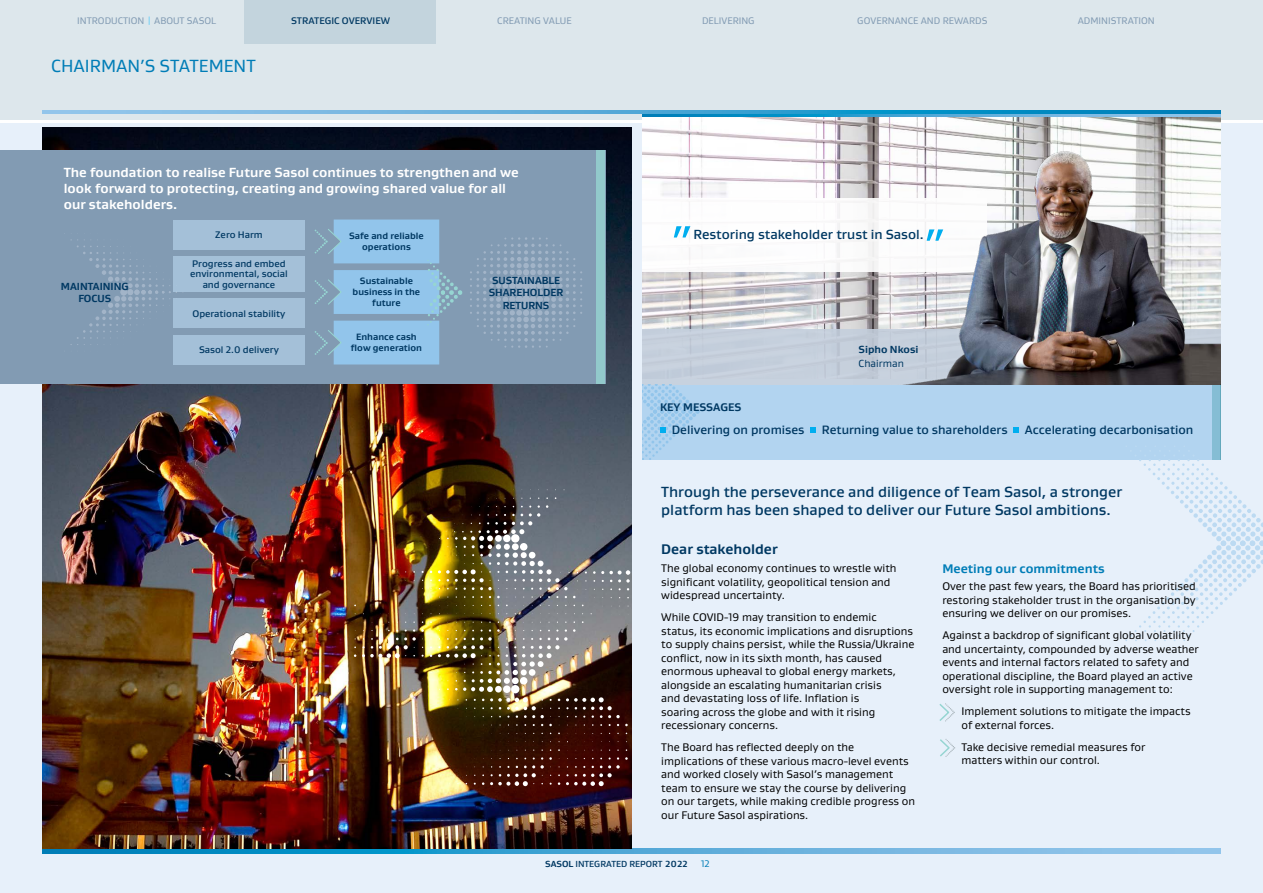
<style>
.page{position:relative;width:1263px;height:893px;background:#fff}
.page>*{position:absolute;margin:0;border:0;box-sizing:border-box;transform-origin:0 0}
.t1{font:18px "Gustan";color:#007db7}
.t2{font:500 15px/18px "Gustan";color:#003862}
.t3{font:700 14.25px "Gustan";color:#003862}
.t4{font:700 13.5px/16.2px "Gustan";color:#fff}
.t5{font:500 13.5px "Gustan";color:#003862}
.t6{font:700 12.75px "Gustan";color:#007db7}
.t7{font:500 12.3px "Gustan";color:#003862}
.t8{font:11.25px/13.5px "Gustan";color:#000}
.t9{font:700 11.25px "Gustan";color:#003862}
.t10{font:700 10.5px/12.6px "Gustan";color:#003862;text-align:center}
.t11{font:10.5px "Gustan";color:#003862}
.t12{font:500 9.75px/10.5px "Gustan";color:#003862;text-align:center}
.t13{font:9.75px "Gustan";color:#829bb3}
.t14{font:9.75px "Gustan";color:#007db7}
.t15{font:700 9.3px/10.8px "Gustan";color:#003862;text-align:center}
.t16{font:500 9px "Gustan";color:#003862}
.s1{font-weight:500;color:#6dcff6}
.s2{font-weight:700}
</style>
<div class="page">
<div style="left:0;top:0;width:1263px;height:119px;background:#dde7ec"></div>
<div style="left:244px;top:0;width:192px;height:44px;background:#c3d4dd"></div>
<div style="left:0;top:124px;width:1263px;height:769px;background:#e7f0fa"></div>
<svg style="left:43px;top:849px;width:1177px;height:4px;background:#46a5d4"></svg>
<img style="left:642px;top:116px;width:578px;height:214px">
<div style="left:642px;top:330px;width:578px;height:55px;background:#c4cfdd"></div>
<img style="left:43px;top:128px;width:588px;height:721px">
<div style="left:642px;top:198px;width:344px;height:74px;background:#fff"></div>
<svg style="left:642px;top:114px;width:578px;height:2px"></svg>
<svg style="left:43px;top:111px;width:1177px;height:3px;background:#46a5d4"></svg>
<img style="left:853px;top:127px;width:367px;height:258px">
<div style="left:0;top:151px;width:605px;height:233px;background:#829bb3"></div>
<div style="left:597px;top:151px;width:8px;height:233px;background:#92c9cb"></div>
<div style="left:511px;top:685px;width:8px;height:8px;background:#fff;border-radius:50%"></div>
<div style="left:520px;top:677px;width:7px;height:8px;background:#fff;border-radius:50%"></div>
<div style="left:512px;top:677px;width:7px;height:7px;background:#fff;border-radius:50%"></div>
<svg style="left:510px;top:629px;width:57px;height:46px;background:#9c9898"></svg>
<svg style="left:438px;top:563px;width:49px;height:27px"></svg>
<img style="left:438px;top:629px;width:72px;height:63px">
<svg style="left:546px;top:569px;width:24px;height:21px"></svg>
<svg style="left:593px;top:570px;width:37px;height:20px"></svg>
<img style="left:362px;top:629px;width:62px;height:29px">
<svg style="left:446px;top:530px;width:38px;height:26px"></svg>
<svg style="left:487px;top:514px;width:56px;height:76px;background:#7d8085"></svg>
<svg style="left:529px;top:505px;width:11px;height:12px"></svg>
<svg style="left:566px;top:697px;width:54px;height:21px"></svg>
<svg style="left:566px;top:757px;width:62px;height:29px;background:#511917"></svg>
<svg style="left:490px;top:697px;width:54px;height:21px"></svg>
<svg style="left:490px;top:757px;width:62px;height:29px;background:#502218"></svg>
<svg style="left:470px;top:237px;width:112px;height:111px"></svg>
<svg style="left:70px;top:239px;width:107px;height:106px"></svg>
<div style="left:173px;top:220px;width:132px;height:29px;background:#a4c0d8"></div>
<div style="left:173px;top:256px;width:132px;height:36px;background:#a4c0d8"></div>
<div style="left:173px;top:298px;width:132px;height:30px;background:#a4c0d8"></div>
<div style="left:173px;top:335px;width:132px;height:29px;background:#a4c0d8"></div>
<svg style="left:315px;top:220px;width:147px;height:144px"></svg>
<div style="left:642px;top:385px;width:578px;height:74px;background:#b2d4f0"></div>
<svg style="left:642px;top:385px;width:57px;height:74px"></svg>
<svg style="left:810px;top:427px;width:6px;height:6px"></svg>
<svg style="left:1013px;top:427px;width:6px;height:6px"></svg>
<div style="left:1212px;top:385px;width:8px;height:74px;background:#85bdd4"></div>
<svg style="left:674px;top:226px;width:16px;height:11px"></svg>
<svg style="left:927px;top:229px;width:16px;height:12px"></svg>
<svg style="left:939px;top:703px;width:16px;height:19px"></svg>
<svg style="left:940px;top:739px;width:15px;height:18px"></svg>
<svg style="left:1125px;top:445px;width:138px;height:196px"></svg>
<p class="t13" style="left:77px;top:15px;width:140px">INTRODUCTION <span class="s1">|</span> ABOUT SASOL</p>
<p class="t12" style="left:291px;top:15px;width:100px">STRATEGIC OVERVIEW</p>
<p class="t13" style="left:497px;top:15px;width:76px">CREATING VALUE</p>
<p class="t13" style="left:702px;top:15px;width:54px">DELIVERING</p>
<p class="t13" style="left:857px;top:15px;width:132px">GOVERNANCE AND REWARDS</p>
<p class="t13" style="left:1078px;top:15px;width:79px">ADMINISTRATION</p>
<h1 class="t1" style="left:51px;top:54px;width:206px">CHAIRMAN’S STATEMENT</h1>
<p class="t4" style="left:64px;top:164px;width:456px">The foundation to realise Future Sasol continues to strengthen and we look forward to protecting, creating and growing shared value for all our stakeholders.</p>
<p class="t10" style="left:61px;top:280px;width:69px">MAINTAINING<br>FOCUS</p>
<p class="t12" style="left:215px;top:229px;width:49px">Zero Harm</p>
<p class="t12" style="left:190px;top:258px;width:99px">Progress and embed environmental, social and governance</p>
<p class="t12" style="left:192px;top:308px;width:94px">Operational stability</p>
<p class="t12" style="left:199px;top:344px;width:81px">Sasol 2.0 delivery</p>
<p class="t15" style="left:349px;top:230px;width:76px">Safe and reliable operations</p>
<p class="t15" style="left:353px;top:275px;width:69px">Sustainable business in the future</p>
<p class="t15" style="left:351px;top:331px;width:73px">Enhance cash flow generation</p>
<p class="t10" style="left:489px;top:273px;width:76px">SUSTAINABLE<br>SHAREHOLDER<br>RETURNS</p>
<p class="t5" style="left:693px;top:226px;width:232px">Restoring stakeholder trust in Sasol.</p>
<p class="t10" style="left:858px;top:342px;width:61px">Sipho Nkosi</p>
<p class="t11" style="left:858px;top:357px;width:47px">Chairman</p>
<p class="t9" style="left:660px;top:399px;width:83px">KEY MESSAGES</p>
<p class="t7" style="left:672px;top:422px;width:134px">Delivering on promises</p>
<p class="t7" style="left:822px;top:422px;width:187px">Returning value to shareholders</p>
<p class="t7" style="left:1025px;top:422px;width:170px">Accelerating decarbonisation</p>
<h2 class="t2" style="left:661px;top:482px;width:462px">Through the perseverance and diligence of Team Sasol, a stronger platform has been shaped to deliver our Future Sasol ambitions.</h2>
<p class="t3" style="left:661px;top:539px;width:118px">Dear stakeholder</p>
<p class="t8" style="left:661px;top:561px;width:237px">The global economy continues to wrestle with significant volatility, geopolitical tension and widespread uncertainty.</p>
<p class="t8" style="left:661px;top:610px;width:255px">While COVID-19 may transition to endemic status, its economic implications and disruptions to supply chains persist, while the Russia/Ukraine conflict, now in its sixth month, has caused enormous upheaval to global energy markets, alongside an escalating humanitarian crisis<br>and devastating loss of life. Inflation is<br>soaring across the globe and with it rising recessionary concerns.</p>
<p class="t8" style="left:661px;top:740px;width:255px">The Board has reflected deeply on the implications of these various macro-level events and worked closely with Sasol’s management team to ensure we stay the course by delivering on our targets, while making credible progress on our Future Sasol aspirations.</p>
<p class="t6" style="left:942px;top:560px;width:164px">Meeting our commitments</p>
<p class="t8" style="left:942px;top:579px;width:255px;text-align:justify">Over the past few years, the Board has prioritised restoring stakeholder trust in the organisation by ensuring we deliver on our promises.</p>
<p class="t8" style="left:942px;top:628px;width:258px">Against a backdrop of significant global volatility and uncertainty, compounded by adverse weather events and internal factors related to safety and operational discipline, the Board played an active oversight role in supporting management to:</p>
<p class="t8" style="left:961px;top:704px;width:231px">Implement solutions to mitigate the impacts of external forces.</p>
<p class="t8" style="left:961px;top:740px;width:185px">Take decisive remedial measures for matters within our control.</p>
<p class="t16" style="left:545px;top:858px;width:144px"><span class="s2">SASOL</span> INTEGRATED REPORT <span class="s2">2022</span></p>
<p class="t14" style="left:701px;top:858px;width:10px">12</p>
</div>
